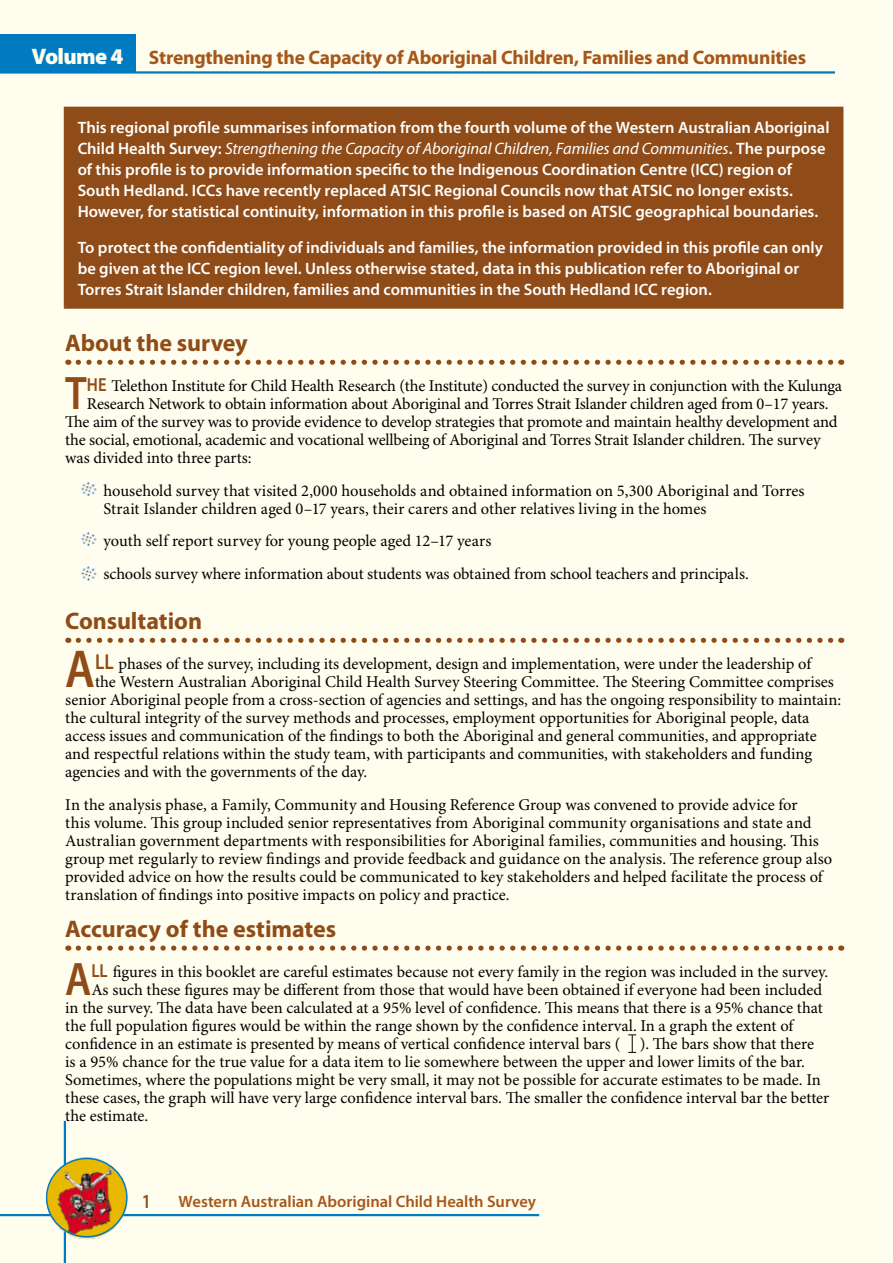
<style>
.page{position:relative;width:893px;height:1263px;background:#fff}
.page>*{position:absolute;margin:0;border:0;box-sizing:border-box;transform-origin:0 0}
.t1{font:600 53.7px "Myriad Pro";color:#8f4c18;scale:.88 1}
.t2{font:600 47.25px "Myriad Pro";color:#8f4c18;scale:.87 1}
.t3{font:700 24px "Myriad Pro";letter-spacing:-.005em;color:#8f4c18}
.t4{font:700 19.5px "Myriad Pro";letter-spacing:-.01em;color:#a5571b}
.t5{font:16.5px/18px "Minion Pro";letter-spacing:-.005em;color:#000}
.t6{font:600 16.5px/21px "Myriad Pro";color:#fff}
.t7{font:600 16.5px "Myriad Pro";color:#a5571b}
.s1{font-weight:900;font-size:22.5px;color:#fffded}
.s2{font-weight:400;font-style:italic}
.s3{font-family:"Myriad Pro";font-weight:600;font-size:18.9px;color:#8f4c18}
.s4{font-family:"Myriad Pro";font-weight:600;font-size:21.6px;color:#8f4c18}
</style>
<div class="page">
<div style="left:0;top:0;width:892px;height:1263px;background:#fffded"></div>
<div style="left:64px;top:106px;width:778px;height:1029px;background:#fffded"></div>
<div style="left:0;top:34px;width:136px;height:38px;background:#007bc2"></div>
<hr style="left:0;top:71px;width:136px;height:3px;background:#007bc2">
<hr style="left:136px;top:71px;width:699px;height:3px;background:#007bc2">
<hr style="left:0;top:1214px;width:539px;height:2px;background:#007bc2">
<hr style="left:64px;top:1121px;width:2px;height:142px;background:#007bc2">
<img style="left:43px;top:1150px;width:86px;height:95px">
<div style="left:46px;top:1158px;width:82px;height:79px;border:2px solid #007bc2;border-radius:50%"></div>
<svg style="left:892px;top:0;width:1px;height:1263px"></svg>
<svg style="left:78px;top:360px;width:756px;height:5px"></svg>
<svg style="left:78px;top:638px;width:756px;height:5px"></svg>
<svg style="left:78px;top:945px;width:756px;height:6px"></svg>
<svg style="left:628px;top:1034px;width:8px;height:19px"></svg>
<div style="left:65px;top:108px;width:777px;height:200px;background:#8f4c18"></div>
<hr style="left:64px;top:107px;width:779px;height:2px;background:#8f4c18">
<hr style="left:64px;top:109px;width:2px;height:197px;background:#8f4c18">
<hr style="left:841px;top:109px;width:2px;height:197px;background:#8f4c18">
<hr style="left:64px;top:306px;width:779px;height:3px;background:#8f4c18">
<img style="left:81px;top:566px;width:16px;height:15px">
<img style="left:81px;top:532px;width:16px;height:14px">
<img style="left:81px;top:482px;width:16px;height:14px">
<svg style="left:143px;top:1195px;width:5px;height:13px"></svg>
<p class="t4" style="left:32px;top:46px;width:776px"><span class="s1">Volume 4</span> Strengthening the Capacity of Aboriginal Children, Families and Communities</p>
<p class="t6" style="left:78px;top:117px;width:753px">This regional profile summarises information from the fourth volume of the Western Australian Aboriginal Child Health Survey: <span class="s2">Strengthening the Capacity of Aboriginal Children, Families and Communities</span>. The purpose of this profile is to provide information specific to the Indigenous Coordination Centre (ICC) region of South Hedland. ICCs have recently replaced ATSIC Regional Councils now that ATSIC no longer exists.<br>However, for statistical continuity, information in this profile is based on ATSIC geographical boundaries.</p>
<p class="t6" style="left:78px;top:237px;width:747px">To protect the confidentiality of individuals and families, the information provided in this profile can only be given at the ICC region level. Unless otherwise stated, data in this publication refer to Aboriginal or<br>Torres Strait Islander children, families and communities in the South Hedland ICC region.</p>
<h3 class="t3" style="left:65px;top:330px;width:184px">About the survey</h3>
<h2 class="t2" style="left:65px;top:367px;width:26px">T</h2>
<p class="t5" style="left:87px;top:377px;width:757px"><span class="s3">he</span> Telethon Institute for Child Health Research (the Institute) conducted the survey in conjunction with the Kulunga</p>
<p class="t5" style="left:87px;top:395px;width:743px">Research Network to obtain information about Aboriginal and Torres Strait Islander children aged from 0–17 years.</p>
<p class="t5" style="left:65px;top:413px;width:774px">The aim of the survey was to provide evidence to develop strategies that promote and maintain healthy development and</p>
<p class="t5" style="left:65px;top:431px;width:757px">the social, emotional, academic and vocational wellbeing of Aboriginal and Torres Strait Islander children. The survey</p>
<p class="t5" style="left:65px;top:449px;width:188px">was divided into three parts:</p>
<p class="t5" style="left:103px;top:482px;width:703px">household survey that visited 2,000 households and obtained information on 5,300 Aboriginal and Torres<br>Strait Islander children aged 0–17 years, their carers and other relatives living in the homes</p>
<p class="t5" style="left:103px;top:525px;width:647px;line-height:32.8px">youth self report survey for young people aged 12–17 years<br>schools survey where information about students was obtained from school teachers and principals.</p>
<h3 class="t3" style="left:65px;top:608px;width:138px">Consultation</h3>
<h1 class="t1" style="left:65px;top:639px;width:35px">A</h1>
<p class="t5" style="left:95px;top:655px;width:718px"><span class="s4">LL</span> phases of the survey, including its development, design and implementation, were under the leadership of</p>
<p class="t5" style="left:95px;top:673px;width:740px">the Western Australian Aboriginal Child Health Survey Steering Committee. The Steering Committee comprises</p>
<p class="t5" style="left:65px;top:691px;width:777px">senior Aboriginal people from a cross-section of agencies and settings, and has the ongoing responsibility to maintain:</p>
<p class="t5" style="left:65px;top:709px;width:746px">the cultural integrity of the survey methods and processes, employment opportunities for Aboriginal people, data</p>
<p class="t5" style="left:65px;top:727px;width:753px">access issues and communication of the findings to both the Aboriginal and general communities, and appropriate</p>
<p class="t5" style="left:65px;top:745px;width:748px">and respectful relations within the study team, with participants and communities, with stakeholders and funding</p>
<p class="t5" style="left:65px;top:763px;width:304px">agencies and with the governments of the day.</p>
<p class="t5" style="left:65px;top:796px;width:769px">In the analysis phase, a Family, Community and Housing Reference Group was convened to provide advice for<br>this volume. This group included senior representatives from Aboriginal community organisations and state and Australian government departments with responsibilities for Aboriginal families, communities and housing. This group met regularly to review findings and provide feedback and guidance on the analysis. The reference group also provided advice on how the results could be communicated to key stakeholders and helped facilitate the process of translation of findings into positive impacts on policy and practice.</p>
<h3 class="t3" style="left:65px;top:915px;width:273px">Accuracy of the estimates</h3>
<h2 class="t2" style="left:65px;top:952px;width:32px">A</h2>
<p class="t5" style="left:91px;top:963px;width:738px"><span class="s3">ll</span> figures in this booklet are careful estimates because not every family in the region was included in the survey.</p>
<p class="t5" style="left:91px;top:981px;width:732px">As such these figures may be different from those that would have been obtained if everyone had been included</p>
<p class="t5" style="left:65px;top:999px;width:759px">in the survey. The data have been calculated at a 95% level of confidence. This means that there is a 95% chance that</p>
<p class="t5" style="left:65px;top:1017px;width:730px">the full population figures would be within the range shown by the confidence interval. In a graph the extent of</p>
<p class="t5" style="left:65px;top:1035px;width:750px">confidence in an estimate is presented by means of vertical confidence interval bars ( ). The bars show that there</p>
<p class="t5" style="left:65px;top:1053px;width:741px">is a 95% chance for the true value for a data item to lie somewhere between the upper and lower limits of the bar.</p>
<p class="t5" style="left:65px;top:1071px;width:757px">Sometimes, where the populations might be very small, it may not be possible for accurate estimates to be made. In</p>
<p class="t5" style="left:65px;top:1089px;width:766px">these cases, the graph will have very large confidence interval bars. The smaller the confidence interval bar the better</p>
<p class="t5" style="left:65px;top:1107px;width:85px">the estimate.</p>
<p class="t7" style="left:179px;top:1192px;width:359px">Western Australian Aboriginal Child Health Survey</p>
</div>
